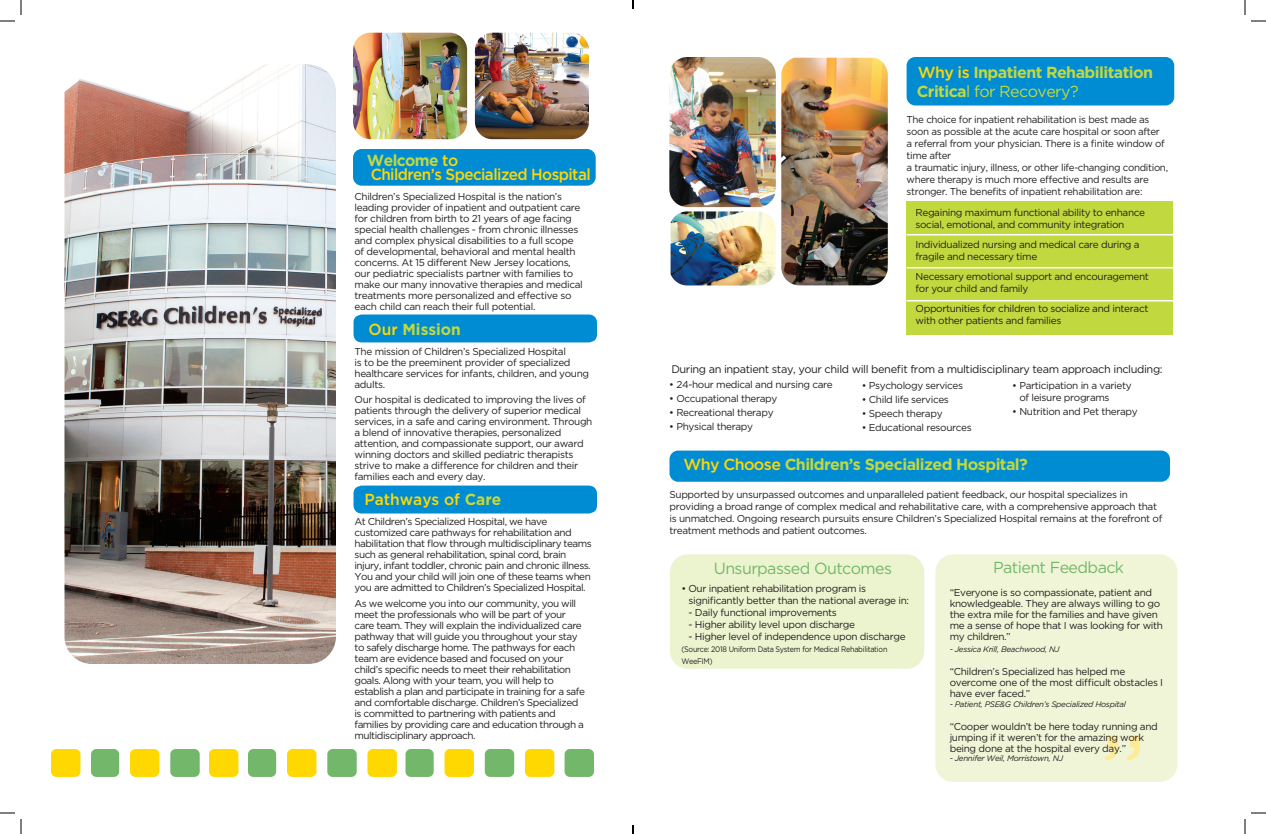
<style>
.page{position:relative;width:1266px;height:834px;background:#fff}
.page>*{position:absolute;margin:0;border:0;box-sizing:border-box;transform-origin:0 0}
.t1{font:110px "Gotham";color:#ffea95}
.t2{font:700 16px/19.2px "Gotham";letter-spacing:-.035em;color:#c2d83f}
.t3{font:500 16px/14px "Gotham";letter-spacing:-.035em;color:#ffd801}
.t4{font:16px "Gotham";letter-spacing:-.035em;color:#73b86a}
.t5{font:500 16px "Gotham";color:#ffd801}
.t6{font:700 16px "Gotham";color:#c2d83f}
.t7{font:11px "Gotham";letter-spacing:-.035em;color:#231f20}
.t8{font:10px/11px "Gotham";letter-spacing:-.035em;color:#231f20}
.t9{font:italic 8px "Gotham";letter-spacing:-.035em;color:#231f20}
.t10{font:8px/12px "Gotham";letter-spacing:-.035em;color:#231f20;scale:.9 1}
.s1{font-weight:700;color:#c2d83f}
.s2{font-weight:500;color:#ffd801}
.s3{font-weight:400}
</style>
<div class="page">
<div style="left:907px;top:57px;width:267px;height:49px;background:#008cd2;border-radius:9px"></div>
<img style="left:64px;top:64px;width:272px;height:600px">
<img style="left:353px;top:33px;width:114px;height:106px">
<img style="left:475px;top:33px;width:114px;height:106px">
<div style="left:353px;top:149px;width:243px;height:37px;background:#008cd2;border-radius:9px"></div>
<div style="left:354px;top:315px;width:243px;height:27px;background:#008cd2;border-radius:8px"></div>
<div style="left:354px;top:486px;width:243px;height:28px;background:#008cd2;border-radius:8px"></div>
<div style="left:405px;top:749px;width:29px;height:28px;background:#73b86a;border-radius:5px"></div>
<div style="left:445px;top:749px;width:29px;height:28px;background:#ffd801;border-radius:5px"></div>
<div style="left:485px;top:749px;width:29px;height:28px;background:#73b86a;border-radius:5px"></div>
<div style="left:525px;top:749px;width:29px;height:28px;background:#ffd801;border-radius:5px"></div>
<div style="left:565px;top:749px;width:29px;height:28px;background:#73b86a;border-radius:5px"></div>
<img style="left:671px;top:211px;width:105px;height:75px">
<img style="left:669px;top:57px;width:107px;height:150px">
<img style="left:781px;top:58px;width:107px;height:227px">
<div style="left:670px;top:554px;width:254px;height:115px;background:#ecf3cf;border-radius:18px"></div>
<div style="left:935px;top:554px;width:243px;height:228px;background:#f0f5d7;border-radius:18px"></div>
<div style="left:907px;top:201px;width:266px;height:134px;background:#c2d83f"></div>
<hr style="left:907px;top:234px;width:289px;height:2px;background:#fff">
<hr style="left:907px;top:267px;width:289px;height:1px;background:#fff">
<hr style="left:907px;top:300px;width:289px;height:2px;background:#fff">
<div style="left:248px;top:749px;width:28px;height:28px;background:#73b86a;border-radius:5px"></div>
<div style="left:287px;top:749px;width:29px;height:28px;background:#ffd801;border-radius:5px"></div>
<div style="left:327px;top:749px;width:30px;height:28px;background:#73b86a;border-radius:5px"></div>
<div style="left:367px;top:749px;width:30px;height:28px;background:#ffd801;border-radius:5px"></div>
<div style="left:209px;top:749px;width:29px;height:28px;background:#ffd801;border-radius:5px"></div>
<div style="left:91px;top:749px;width:28px;height:28px;background:#73b86a;border-radius:5px"></div>
<div style="left:130px;top:749px;width:29px;height:28px;background:#ffd801;border-radius:5px"></div>
<div style="left:170px;top:749px;width:30px;height:28px;background:#73b86a;border-radius:5px"></div>
<div style="left:51px;top:749px;width:29px;height:28px;background:#ffd801;border-radius:5px"></div>
<div style="left:670px;top:451px;width:500px;height:31px;background:#008cd2;border-radius:9px"></div>
<svg style="left:0;top:0;width:22px;height:22px"></svg>
<svg style="left:0;top:812px;width:22px;height:22px"></svg>
<svg style="left:1244px;top:0;width:22px;height:22px"></svg>
<svg style="left:1244px;top:812px;width:22px;height:22px"></svg>
<svg style="left:632px;top:0;width:2px;height:9px"></svg>
<svg style="left:632px;top:825px;width:2px;height:9px"></svg>
<h2 class="t3" style="left:367px;top:153px;width:225px"><span class="s1">Welcome</span> to<br>Children’s Specialized Hospital</h2>
<p class="t8" style="left:355px;top:191px;width:230px">Children’s Specialized Hospital is the nation’s leading provider of inpatient and outpatient care for children from birth to 21 years of age facing special health challenges - from chronic illnesses and complex physical disabilities to a full scope of developmental, behavioral and mental health concerns. At 15 different New Jersey locations, our pediatric specialists partner with families to make our many innovative therapies and medical treatments more personalized and effective so each child can reach their full potential.</p>
<h2 class="t6" style="left:369px;top:319px;width:94px"><span class="s2">Our</span> Mission</h2>
<p class="t8" style="left:355px;top:346px;width:236px">The mission of Children’s Specialized Hospital<br>is to be the preeminent provider of specialized healthcare services for infants, children, and young adults.</p>
<p class="t8" style="left:355px;top:394px;width:239px">Our hospital is dedicated to improving the lives of patients through the delivery of superior medical services, in a safe and caring environment. Through a blend of innovative therapies, personalized attention, and compassionate support, our award winning doctors and skilled pediatric therapists strive to make a difference for children and their families each and every day.</p>
<h2 class="t5" style="left:364px;top:489px;width:138px">Pathways of <span class="s1">Care</span></h2>
<p class="t8" style="left:355px;top:516px;width:239px">At Children’s Specialized Hospital, we have customized care pathways for rehabilitation and habilitation that flow through multidisciplinary teams such as general rehabilitation, spinal cord, brain injury, infant toddler, chronic pain and chronic illness.<br>You and your child will join one of these teams when you are admitted to Children’s Specialized Hospital.</p>
<p class="t8" style="left:355px;top:598px;width:232px">As we welcome you into our community, you will meet the professionals who will be part of your care team. They will explain the individualized care pathway that will guide you throughout your stay to safely discharge home. The pathways for each team are evidence based and focused on your child’s specific needs to meet their rehabilitation goals. Along with your team, you will help to establish a plan and participate in training for a safe and comfortable discharge. Children’s Specialized is committed to partnering with patients and families by providing care and education through a multidisciplinary approach.</p>
<h2 class="t2" style="left:917px;top:62px;width:238px"><span class="s2">Why is</span> Inpatient Rehabilitation<br>Critica<span class="s3">l for Recovery?</span></h2>
<p class="t8" style="left:907px;top:114px;width:263px;line-height:12px">The choice for inpatient rehabilitation is best made as soon as possible at the acute care hospital or soon after a referral from your physician. There is a finite window of time after<br>a traumatic injury, illness, or other life-changing condition, where therapy is much more effective and results are stronger. The benefits of inpatient rehabilitation are:</p>
<p class="t8" style="left:916px;top:207px;width:231px;line-height:12px">Regaining maximum functional ability to enhance social, emotional, and community integration</p>
<p class="t8" style="left:916px;top:239px;width:226px;line-height:12px">Individualized nursing and medical care during a fragile and necessary time</p>
<p class="t8" style="left:916px;top:270px;width:235px;line-height:12px">Necessary emotional support and encouragement for your child and family</p>
<p class="t8" style="left:916px;top:302px;width:234px;line-height:12px">Opportunities for children to socialize and interact with other patients and families</p>
<p class="t7" style="left:671px;top:362px;width:493px">During an inpatient stay, your child will benefit from a multidisciplinary team approach including:</p>
<p class="t8" style="left:862px;top:379px;width:103px">• Psychology services</p>
<p class="t8" style="left:862px;top:393px;width:89px">• Child life services</p>
<p class="t8" style="left:862px;top:407px;width:82px">• Speech therapy</p>
<p class="t8" style="left:862px;top:421px;width:112px">• Educational resources</p>
<p class="t8" style="left:669px;top:379px;width:165px">• 24-hour medical and nursing care</p>
<p class="t8" style="left:669px;top:393px;width:110px">• Occupational therapy</p>
<p class="t8" style="left:669px;top:407px;width:106px">• Recreational therapy</p>
<p class="t8" style="left:669px;top:421px;width:85px">• Physical therapy</p>
<p class="t8" style="left:1019px;top:379px;width:114px;line-height:12px;text-indent:-7px">• Participation in a variety of leisure programs</p>
<p class="t8" style="left:1012px;top:405px;width:127px">• Nutrition and Pet therapy</p>
<h2 class="t2" style="left:684px;top:455px;width:346px"><span class="s2">Why Choose</span> Children’s Specialized Hospital?</h2>
<p class="t8" style="left:670px;top:488px;width:494px;line-height:12px">Supported by unsurpassed outcomes and unparalleled patient feedback, our hospital specializes in providing a broad range of complex medical and rehabilitative care, with a comprehensive approach that is unmatched. Ongoing research pursuits ensure Children’s Specialized Hospital remains at the forefront of treatment methods and patient outcomes.</p>
<h2 class="t4" style="left:714px;top:558px;width:180px">Unsurpassed Outcomes</h2>
<h2 class="t4" style="left:993px;top:557px;width:133px">Patient Feedback</h2>
<p class="t8" style="left:689px;top:582px;width:222px;line-height:12px;text-indent:-7px">• Our inpatient rehabilitation program is significantly better than the national average in:</p>
<p class="t8" style="left:689px;top:607px;width:150px">- Daily functional improvements</p>
<p class="t8" style="left:689px;top:619px;width:168px">- Higher ability level upon discharge</p>
<p class="t8" style="left:689px;top:631px;width:219px">- Higher level of independence upon discharge</p>
<p class="t10" style="left:681px;top:643px;width:230px">(Source: 2018 Uniform Data System for Medical Rehabilitation<br>WeeFIM)</p>
<p class="t8" style="left:950px;top:587px;width:215px">“Everyone is so compassionate, patient and knowledgeable. They are always willing to go the extra mile for the families and have given me a sense of hope that I was looking for with my children.”</p>
<p class="t9" style="left:950px;top:644px;width:111px">- Jessica Krill, Beachwood, NJ</p>
<p class="t8" style="left:950px;top:666px;width:215px">“Children’s Specialized has helped me overcome one of the most difficult obstacles I have ever faced.”</p>
<p class="t9" style="left:950px;top:699px;width:178px">- Patient, PSE&amp;G Children’s Specialized Hospital</p>
<p class="t8" style="left:950px;top:720px;width:210px">“Cooper wouldn’t be here today running and jumping if it weren’t for the amazing work being done at the hospital every day.”</p>
<p class="t9" style="left:950px;top:753px;width:115px">- Jennifer Weil, Morristown, NJ</p>
<h1 class="t1" style="left:1099px;top:703px;width:50px">”</h1>
</div>
